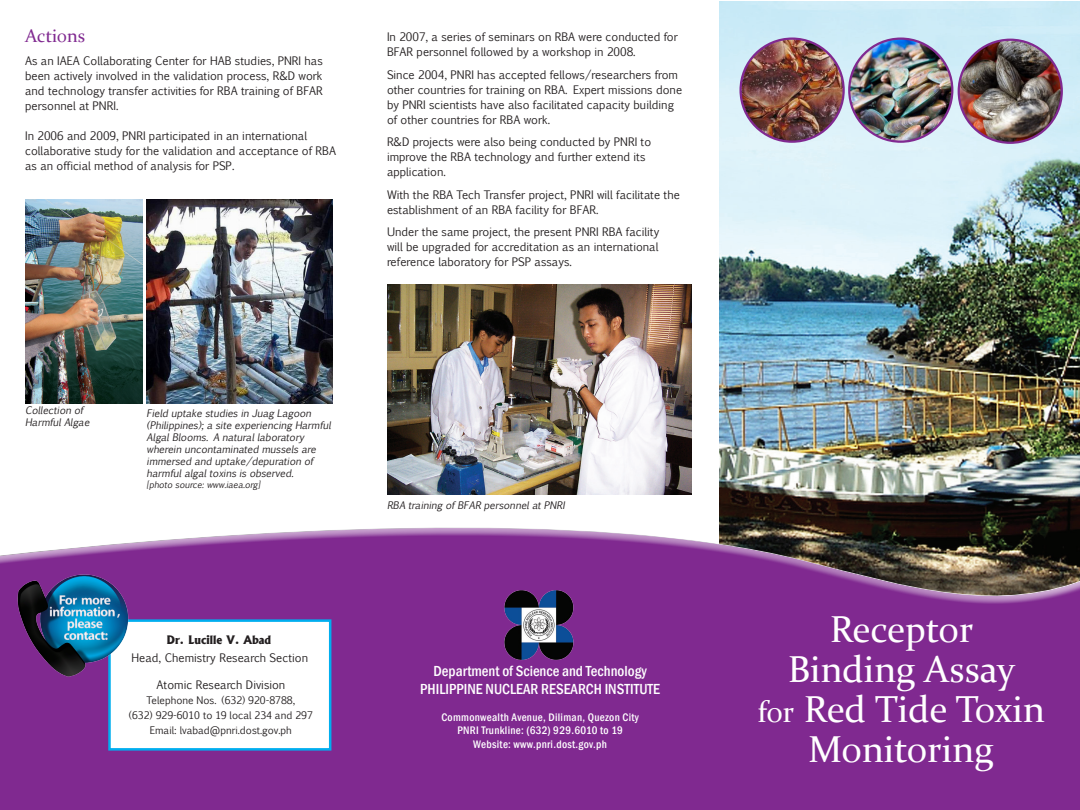
<style>
.page{position:relative;width:1080px;height:810px;background:#fff}
.page>*{position:absolute;margin:0;border:0;box-sizing:border-box;transform-origin:0 0}
.t1{font:37.5px/40px "Constantia";color:#fff;text-align:center}
.t2{font:18.25px "Constantia";color:#802990}
.t3{font:500 condensed 15px "Franklin Gothic";color:#fff}
.t4{font:11.25px/15px "Euphemia CAS";color:#231f20}
.t5{font:500 condensed 11.25px "Franklin Gothic";letter-spacing:.025em;color:#fff}
.t6{font:800 11.25px "Albertus";color:#231f20}
.t7{font:italic 10px/12px "Euphemia CAS";color:#231f20}
.t8{font:10px/15px "Euphemia CAS";color:#231f20;text-align:center}
.t9{font:italic 8.75px "Euphemia CAS";color:#231f20}
.s1{font-size:30px}
</style>
<div class="page">
<img style="left:720px;top:2px;width:360px;height:524px">
<div style="left:0;top:526px;width:1080px;height:284px;background:#fff;opacity:.75"></div>
<div style="left:0;top:570px;width:1080px;height:240px;background:#802990"></div>
<img style="left:504px;top:590px;width:70px;height:70px">
<div style="left:109px;top:621px;width:221px;height:128px;background:#fff"></div>
<div style="left:108px;top:619px;width:223px;height:132px;border:2px solid #00aeef"></div>
<img style="left:0;top:562px;width:161px;height:122px">
<img style="left:741px;top:39px;width:103px;height:103px;border-radius:52px">
<div style="left:739px;top:38px;width:106px;height:105px;border:2px solid #802990;border-radius:50%"></div>
<img style="left:849px;top:39px;width:103px;height:103px;border-radius:52px">
<div style="left:848px;top:38px;width:105px;height:105px;border:2px solid #802990;border-radius:50%"></div>
<img style="left:959px;top:40px;width:103px;height:103px;border-radius:52px">
<div style="left:958px;top:39px;width:105px;height:105px;border:2px solid #802990;border-radius:50%"></div>
<img style="left:387px;top:284px;width:304px;height:210px">
<img style="left:147px;top:200px;width:185px;height:203px">
<img style="left:25px;top:200px;width:117px;height:203px">
<p class="t2" style="left:25px;top:23px;width:62px">Actions</p>
<p class="t4" style="left:25px;top:53px;width:299px;text-align:justify">As an IAEA Collaborating Center for HAB studies, PNRI has been actively involved in the validation process, R&amp;D work and technology transfer activities for RBA training of BFAR personnel at PNRI.</p>
<p class="t4" style="left:25px;top:128px;width:312px">In 2006 and 2009, PNRI participated in an international collaborative study for the validation and acceptance of RBA as an official method of analysis for PSP.</p>
<p class="t4" style="left:387px;top:29px;width:292px">In 2007, a series of seminars on RBA were conducted for<br>BFAR personnel followed by a workshop in 2008.</p>
<p class="t4" style="left:387px;top:67px;width:297px">Since 2004, PNRI has accepted fellows/researchers from other countries for training on RBA. Expert missions done by PNRI scientists have also facilitated capacity building of other countries for RBA work.</p>
<p class="t4" style="left:387px;top:134px;width:266px">R&amp;D projects were also being conducted by PNRI to improve the RBA technology and further extend its application.</p>
<p class="t4" style="left:387px;top:187px;width:294px">With the RBA Tech Transfer project, PNRI will facilitate the establishment of an RBA facility for BFAR.</p>
<p class="t4" style="left:387px;top:224px;width:274px;text-align:justify">Under the same project, the present PNRI RBA facility will be upgraded for accreditation as an international reference laboratory for PSP assays.</p>
<p class="t7" style="left:25px;top:404px;width:68px">Collection of<br>Harmful Algae</p>
<p class="t7" style="left:147px;top:408px;width:188px">Field uptake studies in Juag Lagoon (Philippines); a site experiencing Harmful Algal Blooms. A natural laboratory wherein uncontaminated mussels are immersed and uptake/depuration of harmful algal toxins is observed.</p>
<p class="t9" style="left:147px;top:478px;width:117px">[photo source: www.iaea.org]</p>
<p class="t6" style="left:166px;top:633px;width:106px">Dr. Lucille V. Abad</p>
<p class="t4" style="left:132px;top:650px;width:178px">Head, Chemistry Research Section</p>
<p class="t4" style="left:157px;top:677px;width:130px">Atomic Research Division</p>
<p class="t8" style="left:129px;top:693px;width:185px">Telephone Nos. (632) 920-8788,<br>(632) 929-6010 to 19 local 234 and 297</p>
<p class="t8" style="left:150px;top:723px;width:144px">Email: lvabad@pnri.dost.gov.ph</p>
<p class="t7" style="left:387px;top:499px;width:181px">RBA training of BFAR personnel at PNRI</p>
<p class="t3" style="left:434px;top:661px;width:215px">Department of Science and Technology</p>
<p class="t3" style="left:420px;top:679px;width:241px">PHILIPPINE NUCLEAR RESEARCH INSTITUTE</p>
<p class="t5" style="left:441px;top:710px;width:199px">Commonwealth Avenue, Diliman, Quezon City</p>
<p class="t5" style="left:457px;top:723px;width:167px">PNRI Trunkline: (632) 929.6010 to 19</p>
<p class="t5" style="left:473px;top:737px;width:135px">Website: www.pnri.dost.gov.ph</p>
<p class="t1" style="left:758px;top:608px;width:289px">Receptor<br>Binding Assay<br><span class="s1">for</span> Red Tide Toxin<br>Monitoring</p>
</div>
